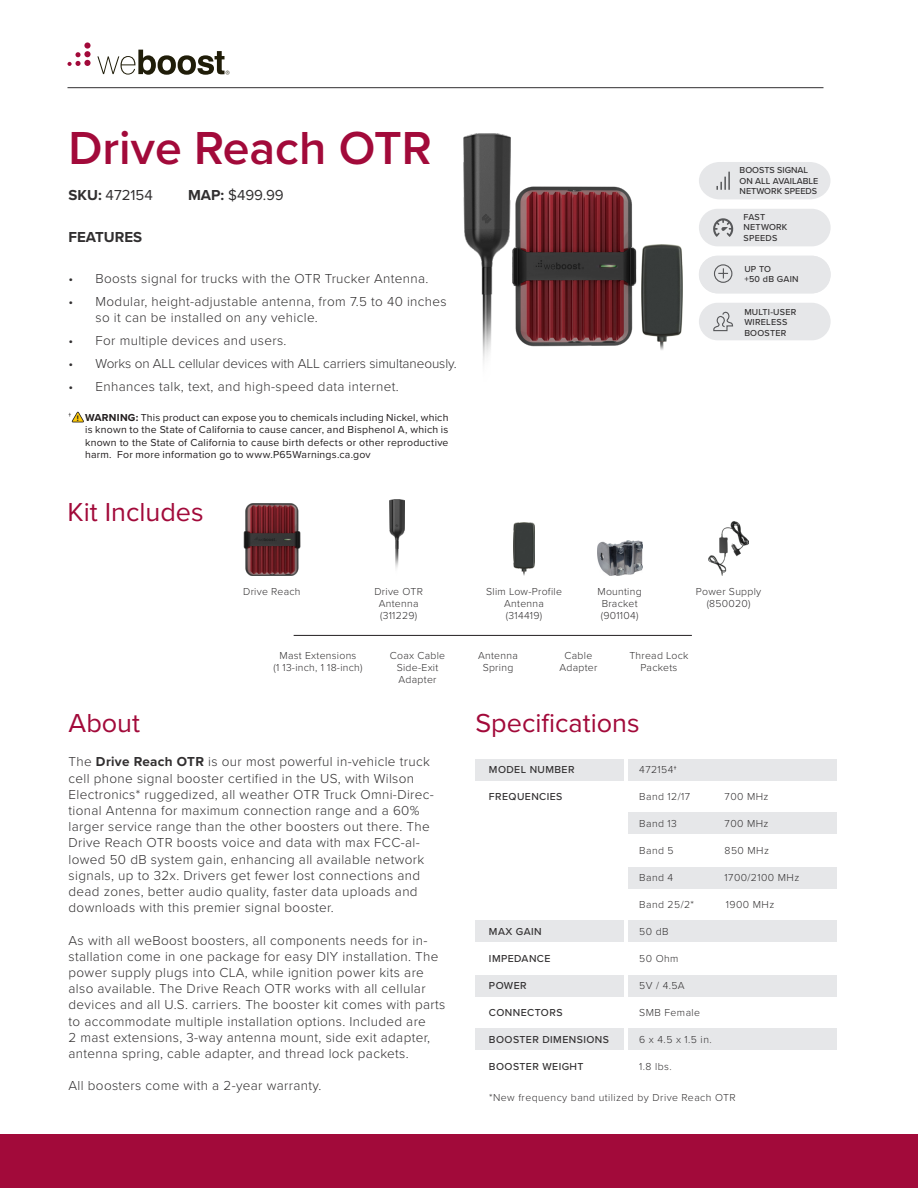
<style>
.page{position:relative;width:918px;height:1188px;background:#fff}
.page>*{position:absolute;margin:0;border:0;box-sizing:border-box;transform-origin:0 0}
.t1{font:600 48px "Proxima Nova";color:#a20a3a}
.t2{font:27px "Proxima Nova";color:#a20a3a}
.t3{font:15px "Proxima Nova";color:#312f30}
.t4{font:700 15px "Proxima Nova";color:#312f30}
.t5{font:300 13.5px/16.2px "Proxima Nova";letter-spacing:.025em;color:#312f30}
.t6{font:300 13.5px "Proxima Nova";letter-spacing:-.005em;color:#312f30}
.t7{font:300 10.5px/12px "Proxima Nova";letter-spacing:.025em;color:#312f30;text-align:center}
.t8{font:10.5px/12.6px "Proxima Nova";letter-spacing:.02em;color:#231f20;text-align:justify}
.t9{font:500 10.5px "Proxima Nova";letter-spacing:.04em;color:#312f30}
.t10{font:500 9px "Proxima Nova";letter-spacing:.015em;color:#312f30}
.s1{font-weight:700}
.s2{font-weight:700;font-size:8.25px;color:#201d1e}
.s3{font-weight:400;color:#231f20}
</style>
<div class="page">
<hr style="left:68px;top:87px;width:756px;height:1px;background:#312f30">
<div style="left:0;top:1134px;width:918px;height:54px;background:#a20a3a"></div>
<svg style="left:97px;top:50px;width:133px;height:25px"></svg>
<svg style="left:68px;top:52px;width:13px;height:14px"></svg>
<div style="left:84px;top:51px;width:7px;height:6px;background:#a20a3a;border-radius:50%"></div>
<svg style="left:84px;top:42px;width:7px;height:7px"></svg>
<div style="left:84px;top:60px;width:7px;height:6px;background:#a20a3a;border-radius:50%"></div>
<div style="left:475px;top:759px;width:149px;height:22px;background:#e6e7e9"></div>
<div style="left:475px;top:920px;width:149px;height:22px;background:#e6e7e9"></div>
<div style="left:475px;top:975px;width:149px;height:22px;background:#e6e7e9"></div>
<div style="left:475px;top:1028px;width:149px;height:22px;background:#e6e7e9"></div>
<div style="left:628px;top:759px;width:209px;height:22px;background:#e6e7e9"></div>
<div style="left:628px;top:920px;width:209px;height:22px;background:#e6e7e9"></div>
<div style="left:628px;top:975px;width:209px;height:22px;background:#e6e7e9"></div>
<div style="left:628px;top:1028px;width:209px;height:22px;background:#e6e7e9"></div>
<div style="left:628px;top:812px;width:209px;height:22px;background:#e6e7e9"></div>
<div style="left:628px;top:867px;width:209px;height:22px;background:#e6e7e9"></div>
<svg style="left:72px;top:412px;width:12px;height:10px"></svg>
<div style="left:699px;top:303px;width:132px;height:37px;background:#e6e7e9;border-radius:19px"></div>
<svg style="left:713px;top:311px;width:20px;height:21px"></svg>
<div style="left:699px;top:256px;width:132px;height:37px;background:#e6e7e9;border-radius:19px"></div>
<svg style="left:714px;top:264px;width:19px;height:19px"></svg>
<svg style="left:699px;top:162px;width:131px;height:37px;background:#e5e6e8"></svg>
<div style="left:699px;top:209px;width:132px;height:37px;background:#e6e7e9;border-radius:19px"></div>
<svg style="left:713px;top:218px;width:21px;height:19px"></svg>
<img style="left:512px;top:186px;width:124px;height:160px">
<img style="left:463px;top:133px;width:48px;height:230px">
<img style="left:641px;top:244px;width:41px;height:106px">
<img style="left:597px;top:541px;width:45px;height:35px">
<img style="left:514px;top:523px;width:20px;height:53px">
<hr style="left:294px;top:635px;width:398px;height:1px;background:#231f20">
<img style="left:244px;top:503px;width:56px;height:73px">
<img style="left:390px;top:500px;width:14px;height:68px">
<img style="left:708px;top:522px;width:41px;height:54px">
<p class="t1" style="left:69px;top:112px;width:365px">Drive Reach OTR</p>
<p class="t3" style="left:69px;top:184px;width:86px"><span class="s1">SKU:</span> 472154</p>
<p class="t3" style="left:188px;top:184px;width:97px"><span class="s1">MAP:</span> $499.99</p>
<p class="t4" style="left:69px;top:226px;width:75px">FEATURES</p>
<p class="t5" style="left:69px;top:270px;width:361px">• Boosts signal for trucks with the OTR Trucker Antenna.</p>
<p class="t5" style="left:96px;top:293px;width:353px;text-indent:-27px">• Modular, height-adjustable antenna, from 7.5 to 40 inches so it can be installed on any vehicle.</p>
<p class="t5" style="left:69px;top:332px;width:219px">• For multiple devices and users.</p>
<p class="t6" style="left:69px;top:353px;width:390px">• Works on ALL cellular devices with ALL carriers simultaneously.</p>
<p class="t5" style="left:69px;top:378px;width:332px">• Enhances talk, text, and high-speed data internet.</p>
<p class="t8" style="left:69px;top:410px;width:12px">† <span class="s2">!</span></p>
<p class="t8" style="left:85px;top:410px;width:365px"><span class="s1">WARNING:</span> This product can expose you to chemicals including Nickel, which is known to the State of California to cause cancer, and Bisphenol A, which is known to the State of California to cause birth defects or other reproductive harm. For more information go to www.P65Warnings.ca.gov</p>
<p class="t2" style="left:68px;top:492px;width:138px">Kit Includes</p>
<p class="t10" style="left:740px;top:163px;width:70px">BOOSTS SIGNAL</p>
<p class="t10" style="left:740px;top:174px;width:80px">ON ALL AVAILABLE</p>
<p class="t10" style="left:740px;top:184px;width:79px">NETWORK SPEEDS</p>
<p class="t10" style="left:744px;top:210px;width:23px">FAST</p>
<p class="t10" style="left:744px;top:221px;width:45px">NETWORK</p>
<p class="t10" style="left:744px;top:231px;width:35px">SPEEDS</p>
<p class="t10" style="left:744px;top:262px;width:28px">UP TO</p>
<p class="t10" style="left:744px;top:273px;width:56px">+50 dB GAIN</p>
<p class="t10" style="left:744px;top:305px;width:54px">MULTI-USER</p>
<p class="t10" style="left:744px;top:316px;width:44px">WIRELESS</p>
<p class="t10" style="left:744px;top:326px;width:43px">BOOSTER</p>
<p class="t7" style="left:243px;top:585px;width:59px">Drive Reach</p>
<p class="t7" style="left:374px;top:585px;width:50px">Drive OTR<br>Antenna (311229)</p>
<p class="t7" style="left:598px;top:585px;width:46px">Mounting<br>Bracket</p>
<p class="t7" style="left:486px;top:585px;width:77px">Slim Low-Profile<br>Antenna</p>
<p class="t7" style="left:506px;top:609px;width:38px">(314419)</p>
<p class="t7" style="left:601px;top:609px;width:39px">(901104)</p>
<p class="t7" style="left:696px;top:585px;width:67px">Power Supply</p>
<p class="t7" style="left:707px;top:597px;width:45px">(850020)</p>
<p class="t7" style="left:390px;top:649px;width:57px">Coax Cable<br>Side-Exit<br>Adapter</p>
<p class="t7" style="left:565px;top:649px;width:29px">Cable</p>
<p class="t7" style="left:559px;top:661px;width:39px">Adapter</p>
<p class="t7" style="left:280px;top:649px;width:78px">Mast Extensions</p>
<p class="t7" style="left:273px;top:661px;width:91px">(1 13-inch, 1 18-inch)</p>
<p class="t7" style="left:478px;top:649px;width:41px">Antenna<br>Spring</p>
<p class="t7" style="left:629px;top:649px;width:61px">Thread Lock<br>Packets</p>
<p class="t2" style="left:69px;top:703px;width:73px">About</p>
<p class="t5" style="left:69px;top:753px;width:367px">The <span class="s1">Drive Reach OTR</span> is our most powerful in-vehicle truck cell phone signal booster certified in the US, with Wilson Electronics* ruggedized, all weather OTR Truck Omni-Direc&shy;tional Antenna for maximum connection range and a 60% larger service range than the other boosters out there. The Drive Reach OTR boosts voice and data with max FCC-al&shy;lowed 50 dB system gain, enhancing all available network signals, up to 32x. Drivers get fewer lost connections and dead zones, better audio quality, faster data uploads and downloads with this premier signal booster.</p>
<p class="t5" style="left:69px;top:931px;width:378px">As with all weBoost boosters, all components needs for in&shy;stallation come in one package for easy DIY installation. The power supply plugs into CLA, while ignition power kits are also available. The Drive Reach OTR works with all cellular devices and all U.S. carriers. The booster kit comes with parts to accommodate multiple installation options. Included are<br>2 mast extensions, 3-way antenna mount, side exit adapter, antenna spring, cable adapter, and thread lock packets.</p>
<p class="t5" style="left:69px;top:1077px;width:254px">All boosters come with a 2-year warranty.</p>
<p class="t2" style="left:475px;top:703px;width:166px">Specifications</p>
<p class="t9" style="left:489px;top:762px;width:87px">MODEL NUMBER</p>
<p class="t9" style="left:489px;top:789px;width:75px">FREQUENCIES</p>
<p class="t7" style="left:639px;top:763px;width:39px">472154<span class="s3">†</span></p>
<p class="t7" style="left:639px;top:790px;width:52px">Band 12/17</p>
<p class="t7" style="left:725px;top:790px;width:45px">700 MHz</p>
<p class="t7" style="left:639px;top:817px;width:39px">Band 13</p>
<p class="t7" style="left:725px;top:817px;width:45px">700 MHz</p>
<p class="t7" style="left:639px;top:844px;width:36px">Band 5</p>
<p class="t7" style="left:725px;top:844px;width:46px">850 MHz</p>
<p class="t7" style="left:639px;top:871px;width:36px">Band 4</p>
<p class="t7" style="left:725px;top:871px;width:76px">1700/2100 MHz</p>
<p class="t7" style="left:639px;top:898px;width:56px">Band 25/2*</p>
<p class="t7" style="left:726px;top:898px;width:50px">1900 MHz</p>
<p class="t7" style="left:639px;top:925px;width:31px">50 dB</p>
<p class="t7" style="left:639px;top:952px;width:41px">50 Ohm</p>
<p class="t7" style="left:639px;top:979px;width:47px">5V / 4.5A</p>
<p class="t7" style="left:639px;top:1006px;width:62px">SMB Female</p>
<p class="t7" style="left:639px;top:1033px;width:74px">6 x 4.5 x 1.5 in.</p>
<p class="t7" style="left:639px;top:1060px;width:34px">1.8 lbs.</p>
<p class="t9" style="left:489px;top:924px;width:54px">MAX GAIN</p>
<p class="t9" style="left:489px;top:951px;width:63px">IMPEDANCE</p>
<p class="t9" style="left:489px;top:978px;width:39px">POWER</p>
<p class="t9" style="left:489px;top:1005px;width:75px">CONNECTORS</p>
<p class="t9" style="left:489px;top:1032px;width:121px">BOOSTER DIMENSIONS</p>
<p class="t9" style="left:489px;top:1059px;width:96px">BOOSTER WEIGHT</p>
<p class="t7" style="left:489px;top:1091px;width:248px">*New frequency band utilized by Drive Reach OTR</p>
</div>
